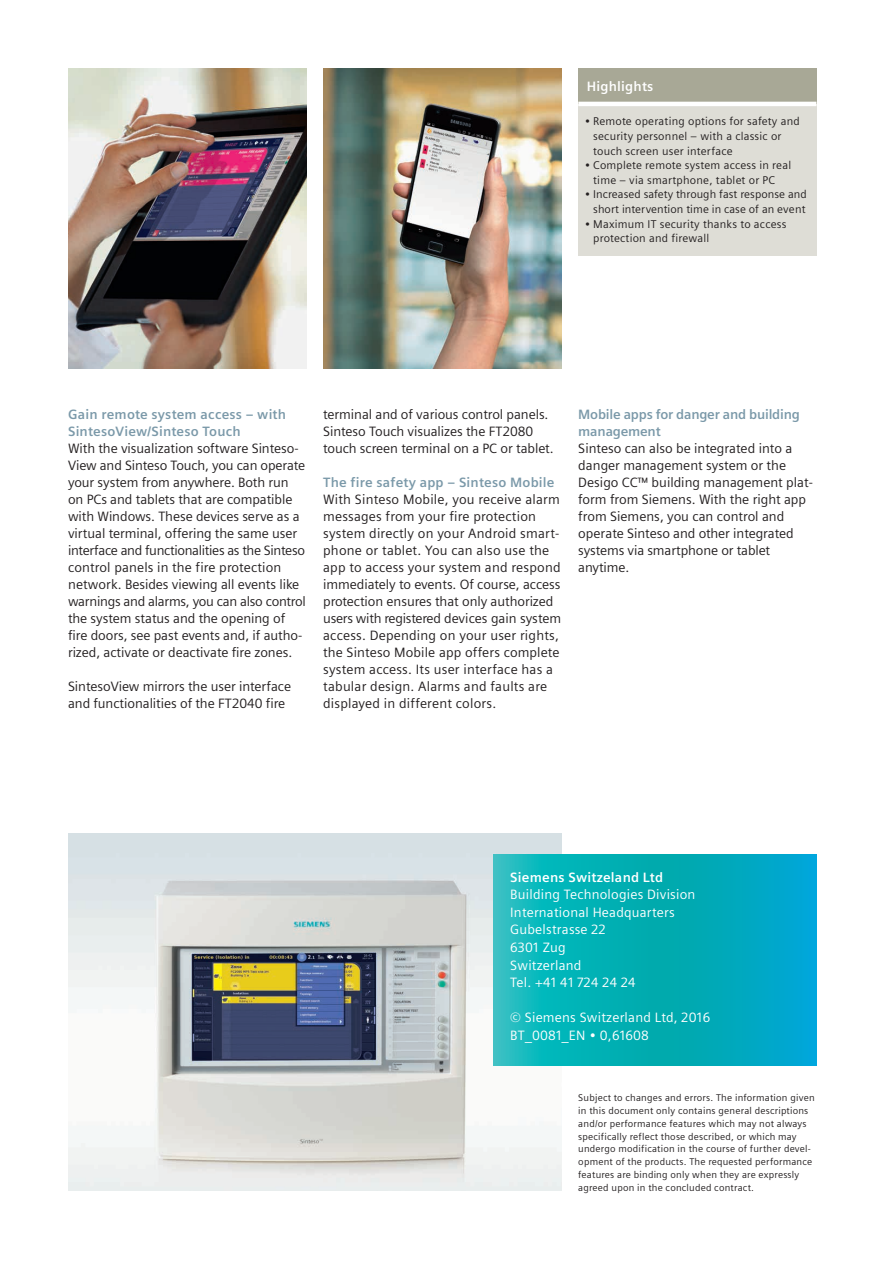
<style>
.page{position:relative;width:893px;height:1263px;background:#fff}
.page>*{position:absolute;margin:0;border:0;box-sizing:border-box;transform-origin:0 0}
.t1{font:13.5px/17px "Siemens Sans";letter-spacing:-.005em;color:#231f20}
.t2{font:13.5px/17px "Siemens Sans";letter-spacing:.015em;color:#231f20}
.t3{font:13.5px/17.5px "Siemens Sans";letter-spacing:.015em;color:#fff}
.t4{font:700 13.5px/17px "Siemens Sans";letter-spacing:.01em;color:#7b99a9}
.t5{font:700 13.5px/17px "Siemens Sans";letter-spacing:-.015em;color:#7b99a9}
.t6{font:700 13.5px "Siemens Sans";letter-spacing:.015em;color:#fff}
.t7{font:11.25px/14.7px "Siemens Sans";letter-spacing:.02em;color:#231f20}
.t8{font:9.75px/12.8px "Siemens Sans";letter-spacing:.02em;color:#231f20}
</style>
<div class="page">
<img style="left:68px;top:833px;width:493px;height:358px">
<img style="left:68px;top:68px;width:238px;height:301px">
<img style="left:323px;top:68px;width:238px;height:301px">
<div style="left:578px;top:68px;width:238px;height:36px;background:#a8a896"></div>
<div style="left:578px;top:104px;width:238px;height:151px;background:#deddd6"></div>
<hr style="left:578px;top:102px;width:238px;height:4px;background:#fff">
<svg style="left:493px;top:854px;width:323px;height:211px"></svg>
<p class="t6" style="left:587px;top:79px;width:68px">Highlights</p>
<p class="t7" style="left:593px;top:114px;width:208px;text-indent:-9px">• Remote operating options for safety and security personnel ‒ with a classic or touch screen user interface</p>
<p class="t7" style="left:593px;top:158px;width:200px;text-indent:-9px">• Complete remote system access in real time – via smartphone, tablet or PC</p>
<p class="t7" style="left:585px;top:187px;width:224px;text-align:right">• Increased safety through fast response and short intervention time in case of an event</p>
<p class="t7" style="left:593px;top:217px;width:195px;text-indent:-9px">• Maximum IT security thanks to access protection and firewall</p>
<p class="t4" style="left:68px;top:406px;width:220px">Gain remote system access ‒ with<br>SintesoView/Sinteso Touch</p>
<p class="t1" style="left:68px;top:440px;width:239px">With the visualization software Sinteso-View and Sinteso Touch, you can operate your system from anywhere. Both run on PCs and tablets that are compatible with Windows. These devices serve as a virtual terminal, offering the same user interface and functionalities as the Sinteso control panels in the fire protection network. Besides viewing all events like warnings and alarms, you can also control the system status and the opening of fire doors, see past events and, if autho&shy;rized, activate or deactivate fire zones.</p>
<p class="t1" style="left:68px;top:678px;width:225px">SintesoView mirrors the user interface and functionalities of the FT2040 fire</p>
<p class="t1" style="left:323px;top:406px;width:232px">terminal and of various control panels.<br>Sinteso Touch visualizes the FT2080 touch screen terminal on a PC or tablet.</p>
<p class="t4" style="left:323px;top:474px;width:233px">The fire safety app ‒ Sinteso Mobile</p>
<p class="t2" style="left:323px;top:491px;width:240px">With Sinteso Mobile, you receive alarm messages from your fire protection system directly on your Android smart&shy;phone or tablet. You can also use the app to access your system and respond immediately to events. Of course, access protection ensures that only authorized users with registered devices gain system access. Depending on your user rights, the Sinteso Mobile app offers complete system access. Its user interface has a tabular design. Alarms and faults are displayed in different colors.</p>
<p class="t5" style="left:578px;top:406px;width:223px">Mobile apps for danger and building management</p>
<p class="t1" style="left:578px;top:440px;width:236px">Sinteso can also be integrated into a danger management system or the<br>Desigo CC™ building management plat&shy;form from Siemens. With the right app from Siemens, you can control and operate Sinteso and other integrated systems via smartphone or tablet anytime.</p>
<p class="t6" style="left:510px;top:869px;width:154px">Siemens Switzeland Ltd</p>
<p class="t3" style="left:510px;top:886px;width:187px">Building Technologies Division<br>International Headquarters<br>Gubelstrasse 22<br>6301 Zug<br>Switzerland<br>Tel. +41 41 724 24 24</p>
<p class="t3" style="left:510px;top:1009px;width:201px">© Siemens Switzerland Ltd, 2016<br>BT_0081_EN • 0,61608</p>
<p class="t8" style="left:578px;top:1092px;width:238px">Subject to changes and errors. The information given in this document only contains general descriptions and/or performance features which may not always specifically reflect those described, or which may undergo modification in the course of further devel&shy;opment of the products. The requested performance features are binding only when they are expressly agreed upon in the concluded contract.</p>
</div>
